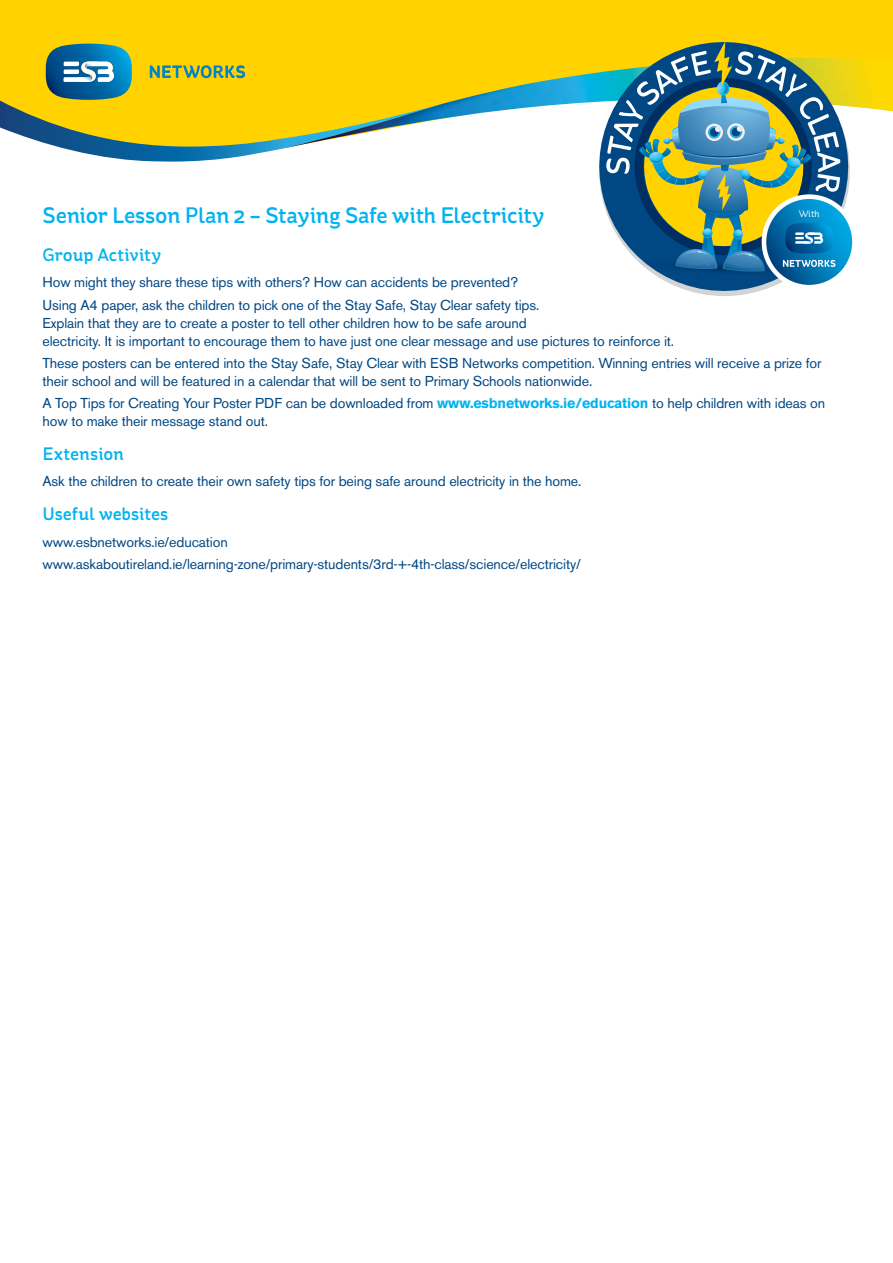
<style>
.page{position:relative;width:893px;height:1263px;background:#fff}
.page>*{position:absolute;margin:0;border:0;box-sizing:border-box;transform-origin:0 0}
.t1{font:500 22.5px "St Ryde";letter-spacing:-.01em;color:#00b3f0}
.t2{font:500 18px "St Ryde";color:#00b3f0}
.t3{font:14.25px/18px "Akzidenz Grotesk BE";letter-spacing:-.01em;color:#004783}
.t4{font:9.6px "St Ryde";color:#fff}
.s1{font-weight:700;color:#00b3f0}
</style>
<div class="page">
<div style="left:0;top:0;width:893px;height:195px;background:#ffd200"></div>
<div style="left:0;top:149px;width:893px;height:46px;background:#fff"></div>
<svg style="left:0;top:44px;width:443px;height:118px"></svg>
<img style="left:279px;top:58px;width:614px;height:91px">
<svg style="left:571px;top:58px;width:305px;height:238px"></svg>
<svg style="left:764px;top:197px;width:90px;height:90px"></svg>
<div style="left:762px;top:194px;width:95px;height:95px;border:5px solid #fff;border-radius:50%"></div>
<svg style="left:606px;top:42px;width:234px;height:235px"></svg>
<h1 class="t1" style="left:43px;top:202px;width:503px">Senior Lesson Plan 2 – Staying Safe with Electricity</h1>
<p class="t2" style="left:43px;top:244px;width:120px">Group Activity</p>
<p class="t3" style="left:43px;top:271px;width:498px;line-height:22.2px">How might they share these tips with others? How can accidents be prevented?<br>Using A4 paper, ask the children to pick one of the Stay Safe, Stay Clear safety tips.</p>
<p class="t3" style="left:43px;top:314px;width:633px">Explain that they are to create a poster to tell other children how to be safe around<br>electricity. It is important to encourage them to have just one clear message and use pictures to reinforce it.</p>
<p class="t3" style="left:43px;top:354px;width:781px">These posters can be entered into the Stay Safe, Stay Clear with ESB Networks competition. Winning entries will receive a prize for their school and will be featured in a calendar that will be sent to Primary Schools nationwide.</p>
<p class="t3" style="left:43px;top:394px;width:784px">A Top Tips for Creating Your Poster PDF can be downloaded from <span class="s1">www.esbnetworks.ie/education</span> to help children with ideas on how to make their message stand out.</p>
<p class="t2" style="left:43px;top:443px;width:83px">Extension</p>
<p class="t3" style="left:43px;top:472px;width:540px">Ask the children to create their own safety tips for being safe around electricity in the home.</p>
<p class="t2" style="left:43px;top:503px;width:127px">Useful websites</p>
<p class="t3" style="left:43px;top:531px;width:540px;line-height:22.2px">www.esbnetworks.ie/education www.askaboutireland.ie/learning-zone/primary-students/3rd-+-4th-class/science/electricity/</p>
<p class="t4" style="left:799px;top:208px;width:22px">With</p>
</div>
